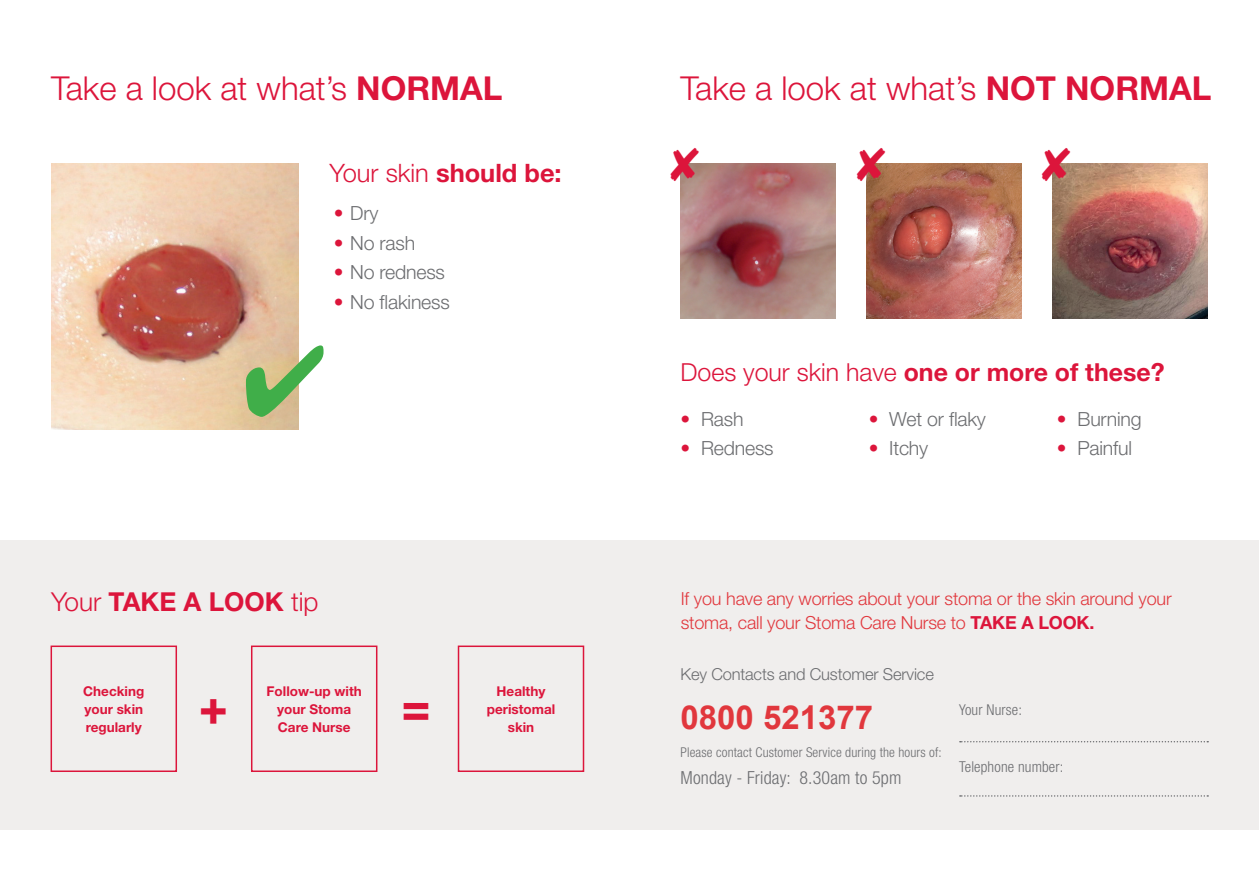
<style>
.page{position:relative;width:1259px;height:893px;background:#fff}
.page>*{position:absolute;margin:0;border:0;box-sizing:border-box;transform-origin:0 0}
.t1{font:700 49.05px "Arial";color:#dc153b}
.t2{font:300 33px "Helvetica Neue LT Std";color:#dc153b}
.t3{font:700 33px "Arial";color:#e1373d}
.t4{font:700 26.1px "Helvetica Neue LT Std";color:#dc153b}
.new_heads1{font:700 25.35px "Helvetica Neue LT Std";color:#dc153b}
.new_heads1-2{font:700 24.9px "Helvetica Neue LT Std";color:#dc153b}
.new_heads1-3{font:300 19.5px "Helvetica Neue LT Std";letter-spacing:-.01em;color:#6c6d70}
.new_heads1-4{font:300 18px/24px "Helvetica Neue LT Std";letter-spacing:-.01em;color:#e1373d}
.t5{font:300 condensed 18px "Helvetica Neue LT Std";letter-spacing:.01em;color:#6c6d70}
.new_heads1-5{font:300 16.5px "Helvetica Neue LT Std";letter-spacing:-.01em;color:#6c6d70}
.t6{font:300 condensed 15px "Helvetica Neue LT Std";letter-spacing:.01em;color:#6c6d70}
.t7{font:700 13.5px/18px "Helvetica Neue LT Std";color:#dc153b;text-align:justify}
.t8{font:300 condensed 13.5px "Helvetica Neue LT Std";letter-spacing:.01em;color:#6c6d70}
.s1{font-weight:700}
.s2{font-weight:300}
.s3{color:#dc153b}
.s4{font-weight:700;color:#dc153b}
</style>
<div class="page">
<div style="left:0;top:540px;width:1259px;height:289px;background:#f0eeed"></div>
<img style="left:1053px;top:164px;width:155px;height:154px">
<img style="left:681px;top:163px;width:155px;height:155px">
<img style="left:867px;top:163px;width:155px;height:155px">
<img style="left:51px;top:164px;width:248px;height:265px">
<svg style="left:960px;top:795px;width:248px;height:2px"></svg>
<svg style="left:960px;top:741px;width:248px;height:1px"></svg>
<div style="left:51px;top:645px;width:126px;height:127px;border:2px solid #dc153b"></div>
<div style="left:251px;top:645px;width:126px;height:127px;border:2px solid #dc153b"></div>
<div style="left:458px;top:645px;width:126px;height:127px;border:2px solid #dc153b"></div>
<svg style="left:246px;top:344px;width:53px;height:73px;background:#dcbf93"></svg>
<svg style="left:680px;top:163px;width:19px;height:18px"></svg>
<svg style="left:866px;top:163px;width:19px;height:18px"></svg>
<svg style="left:1052px;top:163px;width:18px;height:18px"></svg>
<p class="t2" style="left:51px;top:68px;width:453px">Take a look at what’s <span class="s1">NORMAL</span></p>
<p class="t2" style="left:680px;top:68px;width:532px">Take a look at what’s <span class="s1">NOT NORMAL</span></p>
<p class="new_heads1" style="left:330px;top:158px;width:233px"><span class="s2">Your skin</span> should be:</p>
<p class="new_heads1-3" style="left:334px;top:201px;width:46px"><span class="s3">•</span> Dry</p>
<p class="new_heads1-3" style="left:334px;top:231px;width:83px"><span class="s3">•</span> No rash</p>
<p class="new_heads1-3" style="left:334px;top:260px;width:113px"><span class="s3">•</span> No redness</p>
<p class="new_heads1-3" style="left:334px;top:290px;width:118px"><span class="s3">•</span> No flakiness</p>
<p class="t4" style="left:51px;top:586px;width:269px"><span class="s2">Your</span> TAKE A LOOK <span class="s2">tip</span></p>
<p class="t7" style="left:83px;top:681px;width:62px">Checking your skin regularly</p>
<p class="t7" style="left:267px;top:681px;width:97px">Follow-up with</p>
<p class="t1" style="left:199px;top:679px;width:30px">+</p>
<p class="t1" style="left:402px;top:679px;width:30px">=</p>
<p class="t7" style="left:277px;top:699px;width:76px">your Stoma<br>Care Nurse</p>
<p class="t7" style="left:487px;top:681px;width:70px;text-align:center">Healthy peristomal skin</p>
<p class="new_heads1-2" style="left:680px;top:356px;width:485px"><span class="s2">Does your skin have</span> one or more of these?</p>
<p class="new_heads1-3" style="left:680px;top:407px;width:64px"><span class="s3">•</span> Rash</p>
<p class="new_heads1-3" style="left:680px;top:436px;width:95px"><span class="s3">•</span> Redness</p>
<p class="new_heads1-3" style="left:868px;top:407px;width:119px"><span class="s3">•</span> Wet or flaky</p>
<p class="new_heads1-3" style="left:868px;top:436px;width:61px"><span class="s3">•</span> Itchy</p>
<p class="new_heads1-3" style="left:1057px;top:407px;width:86px"><span class="s3">•</span> Burning</p>
<p class="new_heads1-3" style="left:1057px;top:436px;width:77px"><span class="s3">•</span> Painful</p>
<p class="new_heads1-4" style="left:681px;top:586px;width:492px">If you have any worries about your stoma or the skin around your stoma, call your Stoma Care Nurse to <span class="s4">TAKE A LOOK.</span></p>
<p class="new_heads1-5" style="left:680px;top:664px;width:255px">Key Contacts and Customer Service</p>
<p class="t3" style="left:680px;top:694px;width:194px">0800 521377</p>
<p class="t8" style="left:680px;top:745px;width:263px">Please contact Customer Service during the hours of:</p>
<p class="t5" style="left:680px;top:767px;width:222px">Monday - Friday: 8.30am to 5pm</p>
<p class="t6" style="left:959px;top:701px;width:64px">Your Nurse:</p>
<p class="t6" style="left:959px;top:758px;width:106px">Telephone number:</p>
</div>
